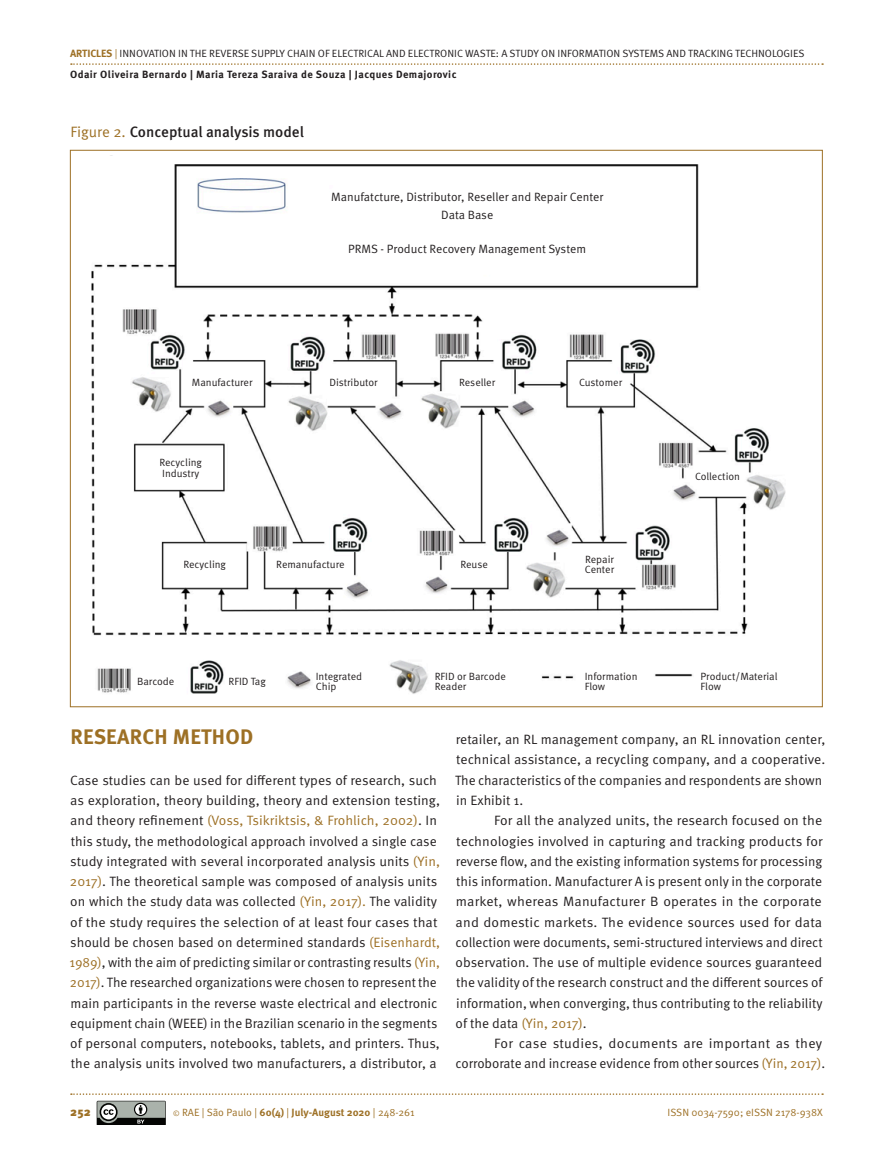
<style>
.page{position:relative;width:893px;height:1170px;background:#fff}
.page>*{position:absolute;margin:0;border:0;box-sizing:border-box;transform-origin:0 0}
._01_Tit_Materia_1{font:700 21px "Meta Pro";letter-spacing:.01em;color:#9d7025}
._10_Figure_Title_2{font:500 15px "Meta Pro";color:#231f20}
._05_Corpo_de_Texto_I{font:13.5px/20.2px "Meta Pro";color:#231f20}
._06_Corpo_de_Texto_M{font:13.5px/20.2px "Meta Pro";color:#231f20;text-align:justify}
.t1{font:12px/18px "Meta Pro";color:#231f20;text-align:center}
.t2{font:900 12px "Meta Pro";color:#9d7025}
.t3{font:10.5px/10.5px "Meta Pro";color:#231f20}
.t4{font:10.5px "Meta Pro";color:#9d7025}
.s1{font-weight:700;color:#9d7025}
.s2{color:#9d7025}
.s3{font-weight:700}
.s4{font-weight:400;color:#9d7025}
.s5{font-size:7.5px}
</style>
<div class="page">
<svg style="left:71px;top:63px;width:752px;height:2px"></svg>
<svg style="left:71px;top:1093px;width:752px;height:1px"></svg>
<svg style="left:97px;top:1100px;width:69px;height:25px;background:#797d79"></svg>
<img style="left:91px;top:155px;width:695px;height:539px">
<p class="t3" style="left:70px;top:43px;width:736px;line-height:21.1px"><span class="s1">ARTICLES</span> <span class="s2">|</span> INNOVATION IN THE REVERSE SUPPLY CHAIN OF ELECTRICAL AND ELECTRONIC WASTE: A STUDY ON INFORMATION SYSTEMS AND TRACKING TECHNOLOGIES<br><span class="s3">Odair Oliveira Bernardo | Maria Tereza Saraiva de Souza | Jacques Demajorovic</span></p>
<p class="_10_Figure_Title_2" style="left:71px;top:122px;width:235px"><span class="s4">Figure 2.</span> Conceptual analysis model</p>
<p class="t1" style="left:331px;top:188px;width:274px">Manufatcture, Distributor, Reseller and Repair Center<br>Data Base</p>
<p class="t1" style="left:348px;top:240px;width:239px">PRMS - Product Recovery Management System</p>
<p class="t3" style="left:192px;top:378px;width:62px">Manufacturer</p>
<p class="t3" style="left:159px;top:457px;width:44px">Recycling<br>Industry</p>
<p class="t3" style="left:329px;top:378px;width:50px">Distributor</p>
<p class="t3" style="left:459px;top:378px;width:38px">Reseller</p>
<p class="t3" style="left:579px;top:378px;width:45px">Customer</p>
<p class="t3" style="left:183px;top:559px;width:44px">Recycling</p>
<p class="t3" style="left:276px;top:559px;width:70px">Remanufacture</p>
<p class="t3" style="left:460px;top:559px;width:29px">Reuse</p>
<p class="t3" style="left:585px;top:554px;width:31px">Repair<br>Center</p>
<p class="t3" style="left:695px;top:471px;width:47px">Collection</p>
<p class="t3" style="left:137px;top:676px;width:39px">Barcode</p>
<p class="t3" style="left:229px;top:676px;width:39px">RFID Tag</p>
<p class="t3" style="left:316px;top:671px;width:48px">Integrated<br>Chip</p>
<p class="t3" style="left:435px;top:671px;width:73px">RFID or Barcode<br>Reader</p>
<p class="t3" style="left:585px;top:671px;width:54px">Information<br>Flow</p>
<p class="t3" style="left:701px;top:671px;width:79px">Product/Material<br>Flow</p>
<p class="_01_Tit_Materia_1" style="left:70px;top:723px;width:184px">RESEARCH METHOD</p>
<p class="_05_Corpo_de_Texto_I" style="left:70px;top:770px;width:372px">Case studies can be used for different types of research, such as exploration, theory building, theory and extension testing, and theory refinement <span class="s2">(Voss, Tsikriktsis, &amp; Frohlich, 2002)</span>. In this study, the methodological approach involved a single case study integrated with several incorporated analysis units <span class="s2">(Yin, 2017)</span>. The theoretical sample was composed of analysis units on which the study data was collected <span class="s2">(Yin, 2017).</span> The validity of the study requires the selection of at least four cases that should be chosen based on determined standards <span class="s2">(Eisenhardt, 1989)</span>, with the aim of predicting similar or contrasting results <span class="s2">(Yin, 2017)</span>. The researched organizations were chosen to represent the main participants in the reverse waste electrical and electronic equipment chain (WEEE) in the Brazilian scenario in the segments of personal computers, notebooks, tablets, and printers. Thus, the analysis units involved two manufacturers, a distributor, a</p>
<p class="_05_Corpo_de_Texto_I" style="left:455px;top:729px;width:372px">retailer, an RL management company, an RL innovation center, technical assistance, a recycling company, and a cooperative.<br>The characteristics of the companies and respondents are shown in Exhibit 1.</p>
<p class="_06_Corpo_de_Texto_M" style="left:456px;top:810px;width:369px;text-indent:39px">For all the analyzed units, the research focused on the technologies involved in capturing and tracking products for reverse flow, and the existing information systems for processing this information. Manufacturer A is present only in the corporate market, whereas Manufacturer B operates in the corporate and domestic markets. The evidence sources used for data collection were documents, semi-structured interviews and direct observation. The use of multiple evidence sources guaranteed the validity of the research construct and the different sources of information, when converging, thus contributing to the reliability of the data <span class="s2">(Yin, 2017)</span>.</p>
<p class="_06_Corpo_de_Texto_M" style="left:456px;top:1033px;width:371px;text-align:right">For case studies, documents are important as they corroborate and increase evidence from other sources <span class="s2">(Yin, 2017)</span>.</p>
<p class="t2" style="left:70px;top:1104px;width:22px">252</p>
<p class="t4" style="left:173px;top:1105px;width:243px"><span class="s5">©</span> RAE | São Paulo | <span class="s3">60(4)</span> | <span class="s3">July-August 2020</span> | 248-261</p>
<p class="t4" style="left:668px;top:1105px;width:157px">ISSN 0034-7590; eISSN 2178-938X</p>
</div>
